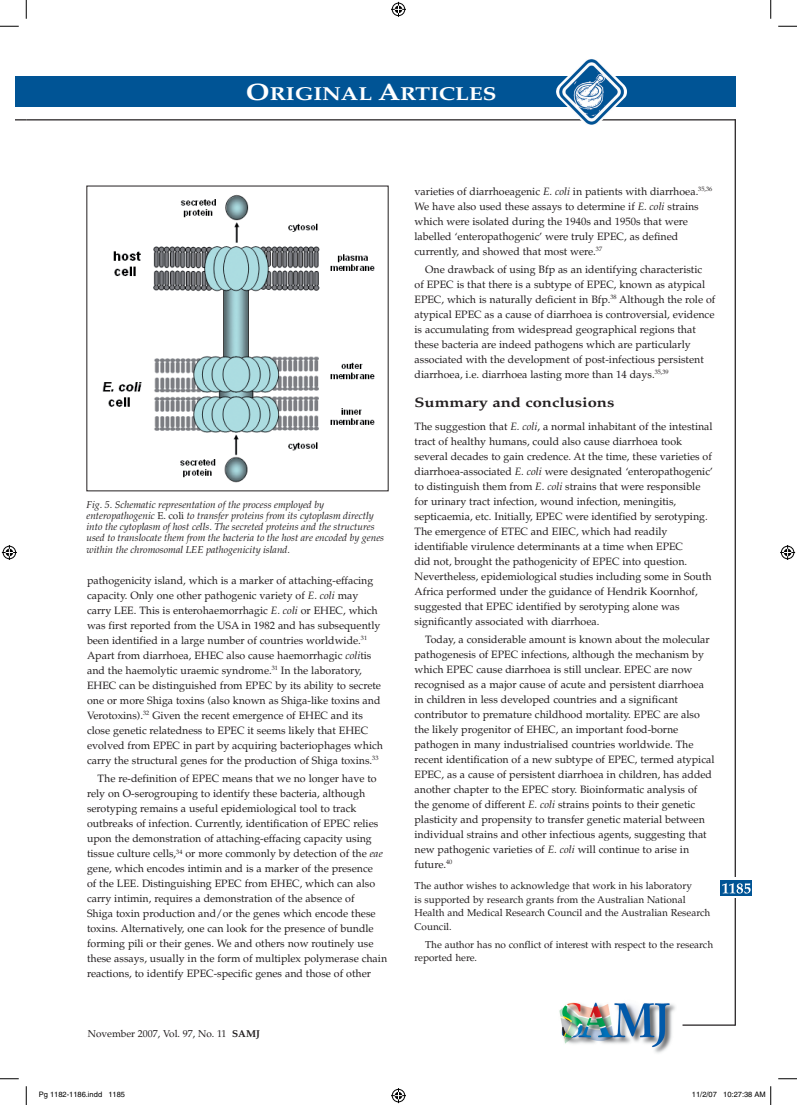
<style>
.page{position:relative;width:797px;height:1105px;background:#fff}
.page>*{position:absolute;margin:0;border:0;box-sizing:border-box;transform-origin:0 0}
.t1{font:700 18.75px "Palatino";color:#fff;scale:1.2 1}
.t2{font:700 13.75px "Palatino";color:#231f20;scale:1.2 1}
.t3{font:10.62px/15px "Palatino";color:#231f20}
.t4{font:italic 10px/11.2px "Palatino";color:#231f20}
.t5{font:10px/13.8px "Palatino";color:#231f20}
.t6{font:7.5px "Helvetica";color:#000}
.s1{font-size:23.75px}
.s2{font-style:normal}
.s3{font-style:italic}
.s4{font-weight:700}
</style>
<div class="page">
<div style="left:16px;top:77px;width:10px;height:30px;background:#005495"></div>
<hr style="left:734px;top:119px;width:2px;height:906px;background:#231f20">
<div style="left:723px;top:877px;width:23px;height:21px;background:#fff"></div>
<hr style="left:682px;top:1024px;width:53px;height:2px;background:#231f20">
<div style="left:26px;top:77px;width:709px;height:30px;background:#005495"></div>
<hr style="left:26px;top:119px;width:709px;height:1px;background:#231f20">
<img style="left:555px;top:59px;width:72px;height:66px">
<img style="left:559px;top:1002px;width:117px;height:51px">
<div style="left:719px;top:880px;width:32px;height:16px;background:linear-gradient(to right,#005495,#005495)"></div>
<img style="left:102px;top:194px;width:273px;height:289px">
<svg style="left:722px;top:883px;width:28px;height:10px"></svg>
<svg style="left:0;top:25px;width:19px;height:2px"></svg>
<svg style="left:778px;top:25px;width:19px;height:2px"></svg>
<svg style="left:0;top:1078px;width:19px;height:1px"></svg>
<svg style="left:778px;top:1078px;width:19px;height:1px"></svg>
<svg style="left:25px;top:0;width:2px;height:19px"></svg>
<svg style="left:25px;top:1086px;width:2px;height:19px"></svg>
<svg style="left:770px;top:0;width:1px;height:19px"></svg>
<svg style="left:391px;top:2px;width:15px;height:15px"></svg>
<svg style="left:391px;top:1088px;width:15px;height:15px"></svg>
<svg style="left:2px;top:545px;width:15px;height:15px"></svg>
<svg style="left:780px;top:545px;width:15px;height:15px"></svg>
<svg style="left:770px;top:1086px;width:1px;height:19px"></svg>
<h1 class="t1" style="left:246px;top:82px;width:210px"><span class="s1">O</span>RIGINAL <span class="s1">A</span>RTICLES</h1>
<p class="t4" style="left:86px;top:499px;width:299px">Fig. 5. Schematic representation of the process employed by enteropathogenic <span class="s2">E. coli</span> to transfer proteins from its cytoplasm directly into the cytoplasm of host cells. The secreted proteins and the structures used to translocate them from the bacteria to the host are encoded by genes within the chromosomal LEE pathogenicity island.</p>
<p class="t3" style="left:87px;top:573px;width:297px">pathogenicity island, which is a marker of attaching-effacing capacity. Only one other pathogenic variety of <span class="s3">E. coli</span> may carry LEE. This is enterohaemorrhagic <span class="s3">E. coli</span> or EHEC, which was first reported from the USA in 1982 and has subsequently been identified in a large number of countries worldwide.<sup>31<br></sup>Apart from diarrhoea, EHEC also cause haemorrhagic <span class="s3">coli</span>tis and the haemolytic uraemic syndrome.<sup>31</sup> In the laboratory, EHEC can be distinguished from EPEC by its ability to secrete one or more Shiga toxins (also known as Shiga-like toxins and Verotoxins).<sup>32</sup> Given the recent emergence of EHEC and its close genetic relatedness to EPEC it seems likely that EHEC evolved from EPEC in part by acquiring bacteriophages which carry the structural genes for the production of Shiga toxins.<sup>33</sup></p>
<p class="t3" style="left:87px;top:771px;width:302px;text-indent:11px">The re-definition of EPEC means that we no longer have to rely on O-serogrouping to identify these bacteria, although serotyping remains a useful epidemiological tool to track outbreaks of infection. Currently, identification of EPEC relies upon the demonstration of attaching-effacing capacity using tissue culture cells,<sup>34</sup> or more commonly by detection of the <span class="s3">eae </span>gene, which encodes intimin and is a marker of the presence<br>of the LEE. Distinguishing EPEC from EHEC, which can also carry intimin, requires a demonstration of the absence of<br>Shiga toxin production and/or the genes which encode these toxins. Alternatively, one can look for the presence of bundle forming pili or their genes. We and others now routinely use these assays, usually in the form of multiplex polymerase chain reactions, to identify EPEC-specific genes and those of other</p>
<p class="t5" style="left:88px;top:1027px;width:174px">November 2007, Vol. 97, No. 11 <span class="s4">SAMJ</span></p>
<p class="t3" style="left:414px;top:184px;width:299px">varieties of diarrhoeagenic <span class="s3">E. coli</span> in patients with diarrhoea.<sup>35,36<br></sup>We have also used these assays to determine if <span class="s3">E. coli</span> strains which were isolated during the 1940s and 1950s that were labelled ‘enteropathogenic’ were truly EPEC, as defined currently, and showed that most were.<sup>37</sup></p>
<p class="t3" style="left:414px;top:262px;width:302px;text-indent:11px">One drawback of using Bfp as an identifying characteristic<br>of EPEC is that there is a subtype of EPEC, known as atypical EPEC, which is naturally deficient in Bfp.<sup>38</sup> Although the role of atypical EPEC as a cause of diarrhoea is controversial, evidence is accumulating from widespread geographical regions that these bacteria are indeed pathogens which are particularly associated with the development of post-infectious persistent diarrhoea, i.e. diarrhoea lasting more than 14 days.<sup>35,39</sup></p>
<p class="t2" style="left:414px;top:394px;width:168px">Summary and conclusions</p>
<p class="t3" style="left:414px;top:419px;width:300px">The suggestion that <span class="s3">E. coli</span>, a normal inhabitant of the intestinal tract of healthy humans, could also cause diarrhoea took several decades to gain credence. At the time, these varieties of diarrhoea-associated <span class="s3">E. coli</span> were designated ‘enteropathogenic’ to distinguish them from <span class="s3">E. coli</span> strains that were responsible for urinary tract infection, wound infection, meningitis, septicaemia, etc. Initially, EPEC were identified by serotyping.<br>The emergence of ETEC and EIEC, which had readily identifiable virulence determinants at a time when EPEC<br>did not, brought the pathogenicity of EPEC into question.<br>Nevertheless, epidemiological studies including some in South Africa performed under the guidance of Hendrik Koornhof, suggested that EPEC identified by serotyping alone was significantly associated with diarrhoea.</p>
<p class="t3" style="left:414px;top:632px;width:301px;text-indent:11px">Today, a considerable amount is known about the molecular pathogenesis of EPEC infections, although the mechanism by which EPEC cause diarrhoea is still unclear. EPEC are now recognised as a major cause of acute and persistent diarrhoea in children in less developed countries and a significant contributor to premature childhood mortality. EPEC are also the likely progenitor of EHEC, an important food-borne pathogen in many industrialised countries worldwide. The recent identification of a new subtype of EPEC, termed atypical EPEC, as a cause of persistent diarrhoea in children, has added another chapter to the EPEC story. Bioinformatic analysis of the genome of different <span class="s3">E. coli</span> strains points to their genetic plasticity and propensity to transfer genetic material between individual strains and other infectious agents, suggesting that new pathogenic varieties of <span class="s3">E. coli</span> will continue to arise in future.<sup>40</sup></p>
<p class="t5" style="left:414px;top:879px;width:297px">The author wishes to acknowledge that work in his laboratory<br>is supported by research grants from the Australian National Health and Medical Research Council and the Australian Research Council.</p>
<p class="t5" style="left:414px;top:937px;width:300px;text-indent:11px">The author has no conflict of interest with respect to the research reported here.</p>
<p class="t6" style="left:39px;top:1090px;width:88px">Pg 1182-1186.indd 1185</p>
<p class="t6" style="left:692px;top:1090px;width:75px">11/2/07 10:27:38 AM</p>
</div>
